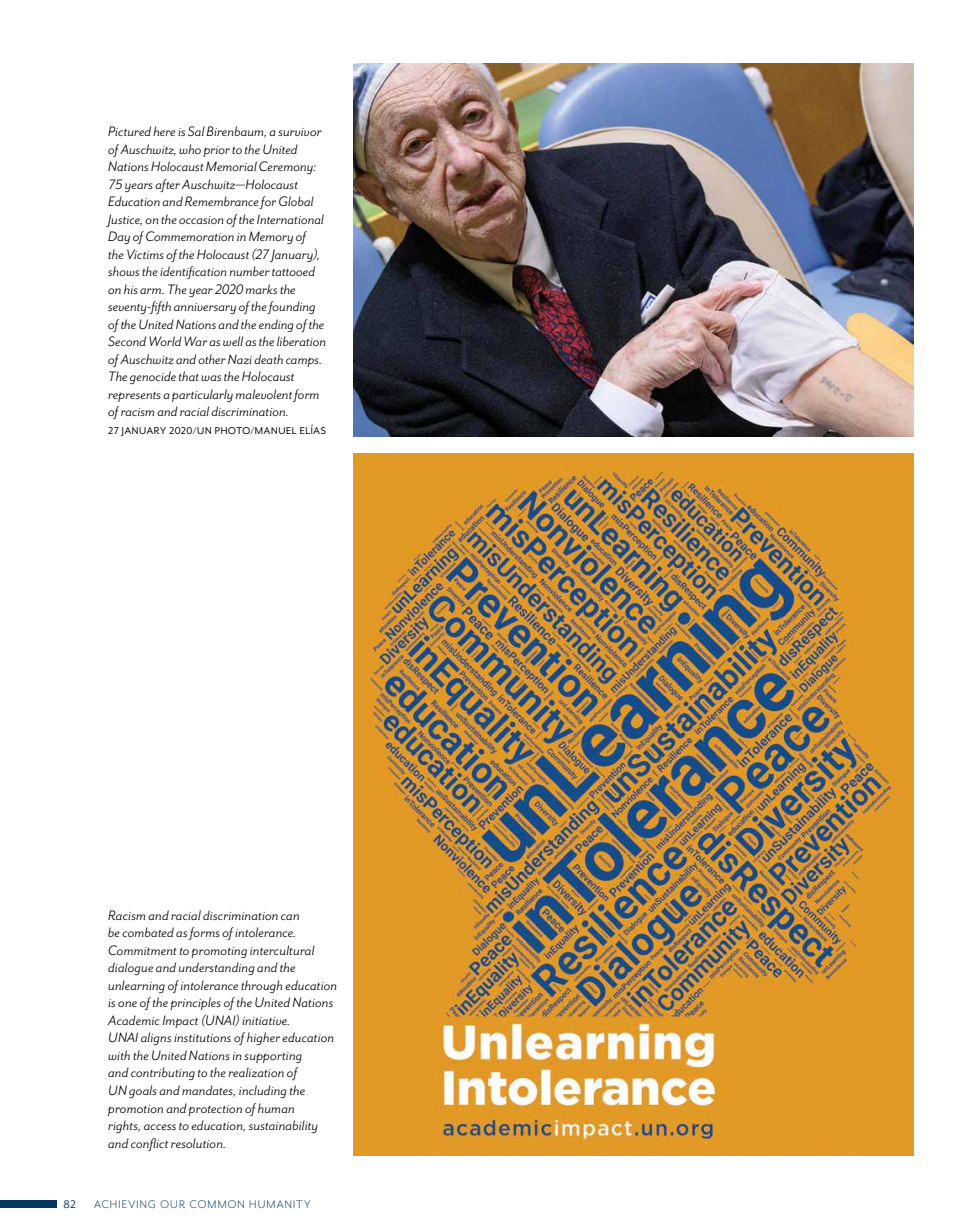
<style>
.page{position:relative;width:977px;height:1229px;background:#fff}
.page>*{position:absolute;margin:0;border:0;box-sizing:border-box;transform-origin:0 0}
.t1{font:300 17.5px "Mr Eaves San OT";letter-spacing:.03em;color:#04375e}
.t2{font:italic 15.75px/17.5px "Mr Eaves San OT";letter-spacing:.005em;color:#000}
.t3{font:15.75px "Mr Eaves San OT";letter-spacing:.005em;color:#000}
.s1{font-weight:400}
</style>
<div class="page">
<div style="left:0;top:1200px;width:56px;height:8px;background:#04375e"></div>
<img style="left:354px;top:454px;width:560px;height:701px">
<img style="left:354px;top:63px;width:560px;height:373px">
<p class="t2" style="left:108px;top:123px;width:220px">Pictured here is Sal Birenbaum, a survivor of Auschwitz, who prior to the United Nations Holocaust Memorial Ceremony:<br>75 years after Auschwitz—Holocaust Education and Remembrance for Global Justice, on the occasion of the International Day of Commemoration in Memory of<br>the Victims of the Holocaust (27 January), shows the identification number tattooed on his arm. The year 2020 marks the seventy-fifth anniversary of the founding of the United Nations and the ending of the Second World War as well as the liberation of Auschwitz and other Nazi death camps.<br>The genocide that was the Holocaust represents a particularly malevolent form of racism and racial discrimination.</p>
<p class="t3" style="left:108px;top:420px;width:121px">27 January 2020/UN PHOTO</p>
<p class="t3" style="left:250px;top:420px;width:21px">/MANUEL</p>
<p class="t3" style="left:299px;top:420px;width:28px">ELÍAS</p>
<p class="t2" style="left:108px;top:906px;width:230px">Racism and racial discrimination can<br>be combated as forms of intolerance.<br>Commitment to promoting intercultural dialogue and understanding and the unlearning of intolerance through education is one of the principles of the United Nations Academic Impact (UNAI) initiative.<br>UNAI aligns institutions of higher education with the United Nations in supporting<br>and contributing to the realization of<br>UN goals and mandates, including the promotion and protection of human<br>rights, access to education, sustainability and conflict resolution.</p>
<p class="t1" style="left:63px;top:1193px;width:249px"><span class="s1">82</span> ACHIEVING OUR COMMON HUMANITY</p>
</div>
